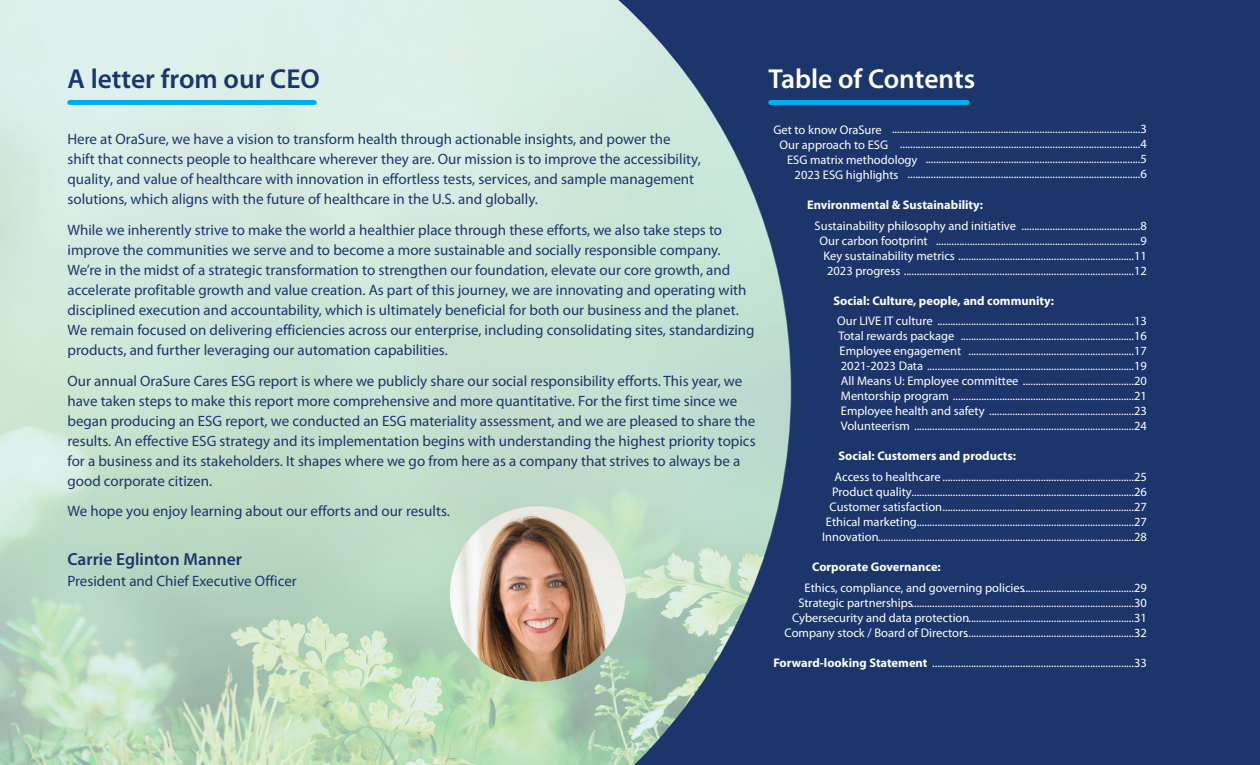
<style>
.page{position:relative;width:1260px;height:765px;background:#1c366c}
.page>*{position:absolute;margin:0;border:0;box-sizing:border-box;transform-origin:0 0}
.t1{font:600 27.5px "Myriad Pro";color:#1c366c}
.t2{font:600 27.5px "Myriad Pro";color:#fff}
.t3{font:600 17.5px "Myriad Pro";color:#1c366c}
.t4{font:15px/20px "Myriad Pro";color:#1c366c}
.t5{font:12.5px/15px "Myriad Pro";color:#fff;text-align:right}
.t6{font:700 12.5px "Myriad Pro";color:#fff}
.s1{font-weight:700}
</style>
<div class="page">
<img style="left:0;top:0;width:792px;height:765px">
<div style="left:70px;top:100px;width:244px;height:5px;background:#00aeef"></div>
<div style="left:771px;top:100px;width:196px;height:5px;background:#00aeef"></div>
<img style="left:450px;top:506px;width:175px;height:176px;border-radius:88px">
<h1 class="t1" style="left:68px;top:61px;width:254px">A letter from our CEO</h1>
<h1 class="t2" style="left:768px;top:61px;width:208px">Table of Contents</h1>
<p class="t4" style="left:68px;top:128px;width:635px">Here at OraSure, we have a vision to transform health through actionable insights, and power the shift that connects people to healthcare wherever they are. Our mission is to improve the accessibility, quality, and value of healthcare with innovation in effortless tests, services, and sample management solutions, which aligns with the future of healthcare in the U.S. and globally.</p>
<p class="t4" style="left:68px;top:220px;width:689px">While we inherently strive to make the world a healthier place through these efforts, we also take steps to improve the communities we serve and to become a more sustainable and socially responsible company.<br>We’re in the midst of a strategic transformation to strengthen our foundation, elevate our core growth, and accelerate profitable growth and value creation. As part of this journey, we are innovating and operating with disciplined execution and accountability, which is ultimately beneficial for both our business and the planet.<br>We remain focused on delivering efficiencies across our enterprise, including consolidating sites, standardizing products, and further leveraging our automation capabilities.</p>
<p class="t4" style="left:68px;top:371px;width:690px">Our annual OraSure Cares ESG report is where we publicly share our social responsibility efforts. This year, we have taken steps to make this report more comprehensive and more quantitative. For the first time since we began producing an ESG report, we conducted an ESG materiality assessment, and we are pleased to share the results. An effective ESG strategy and its implementation begins with understanding the highest priority topics for a business and its stakeholders. It shapes where we go from here as a company that strives to always be a good corporate citizen.</p>
<p class="t4" style="left:68px;top:501px;width:384px">We hope you enjoy learning about our efforts and our results.</p>
<h2 class="t3" style="left:68px;top:548px;width:176px">Carrie Eglinton Manner</h2>
<p class="t4" style="left:68px;top:571px;width:231px">President and Chief Executive Officer</p>
<p class="t5" style="left:892px;top:122px;width:256px">................................................................................................3 .............................................................................................4 ...................................................................................5 ..........................................................................................6</p>
<p class="t5" style="left:773px;top:122px;width:110px">Get to know OraSure</p>
<p class="t5" style="left:780px;top:137px;width:110px">Our approach to ESG</p>
<p class="t5" style="left:787px;top:152px;width:132px">ESG matrix methodology</p>
<p class="t5" style="left:795px;top:167px;width:105px">2023 ESG highlights</p>
<p class="t6" style="left:807px;top:197px;width:178px">Environmental &amp; Sustainability:</p>
<p class="t5" style="left:815px;top:218px;width:334px">Sustainability philosophy and initiative ..............................................8</p>
<p class="t5" style="left:820px;top:233px;width:110px">Our carbon footprint</p>
<p class="t5" style="left:823px;top:248px;width:325px">Key sustainability metrics ....................................................................11</p>
<p class="t5" style="left:827px;top:263px;width:321px">2023 progress .........................................................................................12</p>
<p class="t6" style="left:833px;top:292px;width:222px">Social: Culture, people, and community:</p>
<p class="t5" style="left:837px;top:313px;width:311px;text-align:left">Our LIVE IT culture ............................................................................13<br>Total rewards package<br>Employee engagement<br>2021-2023 Data ................................................................................19<br>All Means U: Employee committee ...........................................20<br>Mentorship program ......................................................................21<br>Employee health and safety ........................................................23<br>Volunteerism .....................................................................................24</p>
<p class="t6" style="left:838px;top:448px;width:179px">Social: Customers and products:</p>
<p class="t5" style="left:822px;top:469px;width:326px">Access to healthcare..........................................................................25<br>Product quality......................................................................................26<br>Customer satisfaction..........................................................................27<br>Ethical marketing....................................................................................27<br>Innovation...................................................................................................28</p>
<p class="t6" style="left:812px;top:559px;width:130px">Corporate Governance:</p>
<p class="t5" style="left:805px;top:580px;width:222px">Ethics, compliance, and governing policies</p>
<p class="t5" style="left:798px;top:595px;width:350px">Strategic partnerships......................................................................................30</p>
<p class="t5" style="left:792px;top:610px;width:179px">Cybersecurity and data protection</p>
<p class="t5" style="left:785px;top:625px;width:185px">Company stock / Board of Directors</p>
<p class="t5" style="left:773px;top:655px;width:375px"><span class="s1">Forward-looking Statement</span> ..............................................................................33</p>
<p class="t5" style="left:936px;top:233px;width:212px">...............................................................................9</p>
<p class="t5" style="left:961px;top:328px;width:188px">...................................................................16 ................................................................17</p>
<p class="t5" style="left:1023px;top:580px;width:126px">...........................................29</p>
<p class="t5" style="left:966px;top:610px;width:183px;text-align:left">.................................................................31 .................................................................32</p>
</div>
